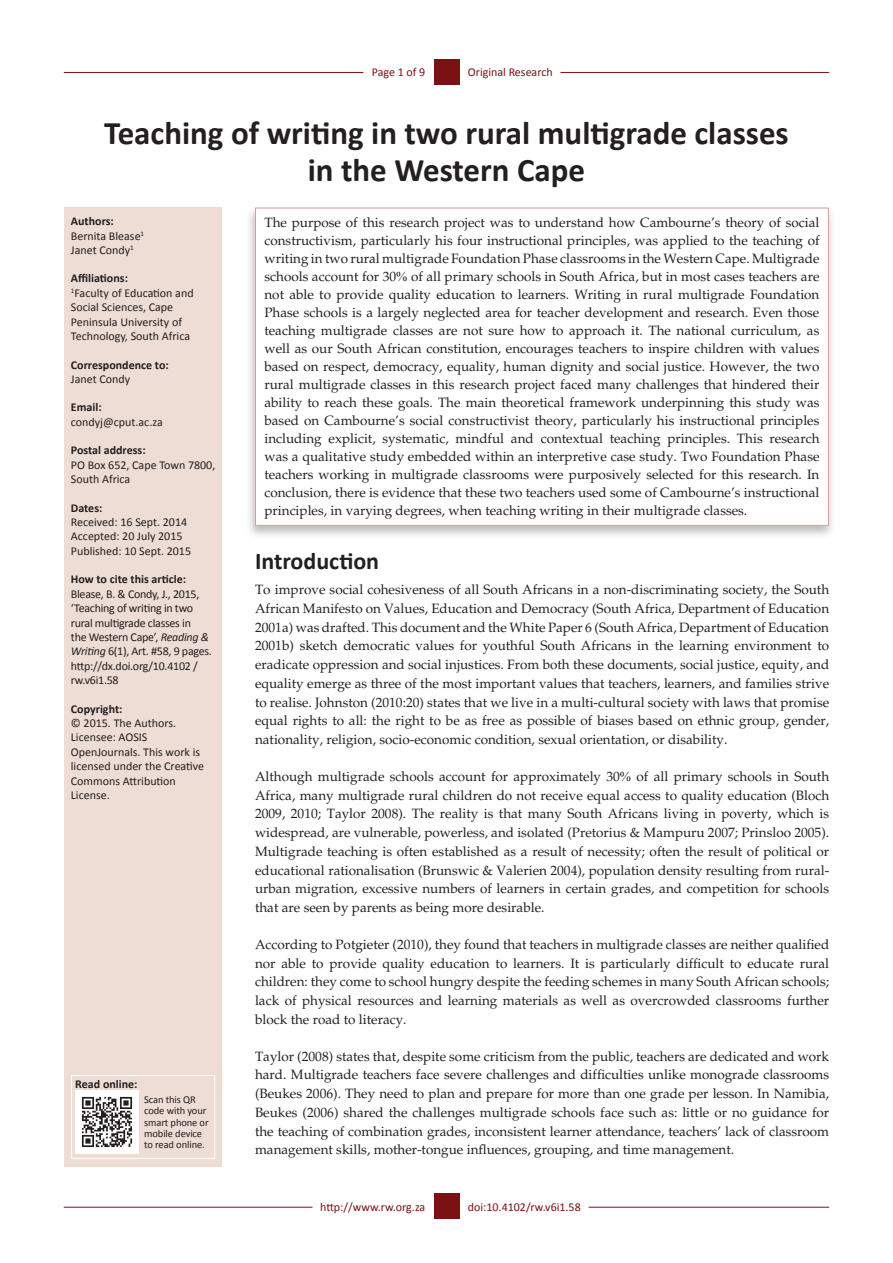
<style>
.page{position:relative;width:893px;height:1263px;background:#fff}
.page>*{position:absolute;margin:0;border:0;box-sizing:border-box;transform-origin:0 0}
.Article_Title{font:700 33px/37.5px "Calibri";color:#231f20;text-align:center}
._1{font:700 24px "Calibri";color:#231f20}
.Text{font:13.5px/18.8px "Palatino";color:#231f20;text-align:justify}
.Abstract_Text{font:13.5px/18px "Palatino";color:#231f20;text-align:justify}
.Text1{font:13.5px/18.8px "Palatino";color:#231f20;text-align:justify}
.Sidebar_text{font:12px/14.4px "Calibri";color:#231f20}
.Sidebar_text-2{font:12px/14.4px "Calibri";letter-spacing:-.02em;color:#231f20}
.Sidebar_head{font:700 12px "Calibri";color:#231f20}
.RRH_Bottom{font:12px "Calibri";color:#7a1113}
.LRH_Bottom{font:12px "Calibri";color:#7a1113}
.RRH{font:12px "Calibri";color:#7a1113}
.LRH{font:12px "Calibri";letter-spacing:-.005em;color:#7a1113}
.Sidebar_text-3{font:10.5px/11.2px "Calibri";letter-spacing:-.01em;color:#231f20}
.s1{font-family:"Times New Roman"}
.s2{font-style:italic}
</style>
<div class="page">
<hr style="left:64px;top:1207px;width:248px;height:1px;background:#7a1113">
<hr style="left:589px;top:1207px;width:240px;height:1px;background:#7a1113">
<div style="left:434px;top:1193px;width:25px;height:26px;background:#7a1113"></div>
<hr style="left:64px;top:72px;width:299px;height:1px;background:#7a1113">
<hr style="left:560px;top:72px;width:269px;height:1px;background:#7a1113">
<div style="left:434px;top:59px;width:25px;height:26px;background:#7a1113"></div>
<div style="left:65px;top:208px;width:157px;height:959px;background:#edddd5"></div>
<div style="left:246px;top:205px;width:590px;height:335px;background:#231f20;opacity:.3"></div>
<div style="left:255px;top:208px;width:573px;height:317px;background:#fff"></div>
<div style="left:71px;top:1075px;width:144px;height:84px;border:1px solid #fff"></div>
<img style="left:75px;top:1091px;width:63px;height:63px">
<p class="LRH" style="left:372px;top:65px;width:55px">Page 1 of 9</p>
<p class="RRH" style="left:468px;top:65px;width:86px">Original Research</p>
<p class="Article_Title" style="left:104px;top:113px;width:686px">Teaching of writing in two rural multigrade classes in the Western Cape</p>
<p class="Abstract_Text" style="left:264px;top:214px;width:557px">The purpose of this research project was to understand how Cambourne’s theory of social constructivism, particularly his four instructional principles, was applied to the teaching of writing in two rural multigrade Foundation Phase classrooms in the Western Cape. Multigrade schools account for 30<span class="s1">%</span> of all primary schools in South Africa, but in most cases teachers are not able to provide quality education to learners. Writing in rural multigrade Foundation Phase schools is a largely neglected area for teacher development and research. Even those teaching multigrade classes are not sure how to approach it. The national curriculum, as well as our South African constitution, encourages teachers to inspire children with values based on respect, democracy, equality, human dignity and social justice. However, the two rural multigrade classes in this research project faced many challenges that hindered their ability to reach these goals. The main theoretical framework underpinning this study was based on Cambourne’s social constructivist theory, particularly his instructional principles including explicit, systematic, mindful and contextual teaching principles. This research was a qualitative study embedded within an interpretive case study. Two Foundation Phase teachers working in multigrade classrooms were purposively selected for this research. In conclusion, there is evidence that these two teachers used some of Cambourne’s instructional principles, in varying degrees, when teaching writing in their multigrade classes.</p>
<p class="Sidebar_head" style="left:71px;top:214px;width:44px">Authors:</p>
<p class="Sidebar_text" style="left:71px;top:228px;width:75px">Bernita Blease<sup>1</sup></p>
<p class="Sidebar_text" style="left:71px;top:243px;width:64px">Janet Condy<sup>1</sup></p>
<p class="Sidebar_head" style="left:71px;top:271px;width:59px">Affiliations:</p>
<p class="Sidebar_text" style="left:71px;top:286px;width:124px"><sup>1</sup>Faculty of Education and<br>Social Sciences, Cape<br>Peninsula University of<br>Technology, South Africa</p>
<p class="Sidebar_head" style="left:71px;top:357px;width:99px">Correspondence to:</p>
<p class="Sidebar_text" style="left:71px;top:372px;width:61px">Janet Condy</p>
<p class="Sidebar_head" style="left:71px;top:400px;width:32px">Email:</p>
<p class="Sidebar_text" style="left:71px;top:415px;width:93px">condyj@cput.ac.za</p>
<p class="Sidebar_head" style="left:71px;top:443px;width:76px">Postal address:</p>
<p class="Sidebar_text" style="left:71px;top:458px;width:146px">PO Box 652, Cape Town 7800,<br>South Africa</p>
<p class="Sidebar_head" style="left:71px;top:500px;width:33px">Dates:</p>
<p class="Sidebar_text" style="left:71px;top:515px;width:118px">Received: 16 Sept. 2014</p>
<p class="Sidebar_text" style="left:71px;top:529px;width:113px">Accepted: 20 July 2015</p>
<p class="Sidebar_text" style="left:71px;top:544px;width:122px">Published: 10 Sept. 2015</p>
<p class="Sidebar_head" style="left:71px;top:572px;width:117px">How to cite this article:</p>
<p class="Sidebar_text-2" style="left:71px;top:587px;width:143px">Blease, B. &amp; Condy, J., 2015, ‘Teaching of writing in two rural multigrade classes in<br>the Western Cape’, <span class="s2">Reading &amp;<br>Writing</span> 6(1), Art. #58, 9 pages. http://dx.doi.org/10.4102 / rw.v6i1.58</p>
<p class="Sidebar_head" style="left:71px;top:701px;width:53px">Copyright:</p>
<p class="Sidebar_text" style="left:71px;top:716px;width:135px">© 2015. The Authors.<br>Licensee: AOSIS<br>OpenJournals. This work is licensed under the Creative<br>Commons Attribution<br>License.</p>
<p class="_1" style="left:255px;top:546px;width:126px">Introduction</p>
<p class="Text1" style="left:255px;top:580px;width:576px">To improve social cohesiveness of all South Africans in a non-discriminating society, the South African Manifesto on Values, Education and Democracy (South Africa, Department of Education 2001a) was drafted. This document and the White Paper 6 (South Africa, Department of Education 2001b) sketch democratic values for youthful South Africans in the learning environment to eradicate oppression and social injustices. From both these documents, social justice, equity, and equality emerge as three of the most important values that teachers, learners, and families strive to realise. Johnston (2010:20) states that we live in a multi-cultural society with laws that promise equal rights to all: the right to be as free as possible of biases based on ethnic group, gender, nationality, religion, socio-economic condition, sexual orientation, or disability.</p>
<p class="Text" style="left:255px;top:767px;width:576px">Although multigrade schools account for approximately 30<span class="s1">%</span> of all primary schools in South Africa, many multigrade rural children do not receive equal access to quality education (Bloch 2009, 2010; Taylor 2008). The reality is that many South Africans living in poverty, which is widespread, are vulnerable, powerless, and isolated (Pretorius &amp; Mampuru 2007; Prinsloo 2005).<br>Multigrade teaching is often established as a result of necessity; often the result of political or educational rationalisation (Brunswic &amp; Valerien 2004), population density resulting from rural&shy;urban migration, excessive numbers of learners in certain grades, and competition for schools that are seen by parents as being more desirable.</p>
<p class="Text" style="left:255px;top:935px;width:576px">According to Potgieter (2010), they found that teachers in multigrade classes are neither qualified nor able to provide quality education to learners. It is particularly difficult to educate rural children: they come to school hungry despite the feeding schemes in many South African schools; lack of physical resources and learning materials as well as overcrowded classrooms further block the road to literacy.</p>
<p class="Text" style="left:255px;top:1047px;width:576px">Taylor (2008) states that, despite some criticism from the public, teachers are dedicated and work hard. Multigrade teachers face severe challenges and difficulties unlike monograde classrooms (Beukes 2006). They need to plan and prepare for more than one grade per lesson. In Namibia, Beukes (2006) shared the challenges multigrade schools face such as: little or no guidance for the teaching of combination grades, inconsistent learner attendance, teachers’ lack of classroom management skills, mother-tongue influences, grouping, and time management.</p>
<p class="Sidebar_head" style="left:75px;top:1077px;width:64px">Read online:</p>
<p class="Sidebar_text-3" style="left:144px;top:1094px;width:66px">Scan this QR code with your smart phone or mobile device to read online.</p>
<p class="LRH_Bottom" style="left:320px;top:1199px;width:107px">http://www.rw.org.za</p>
<p class="RRH_Bottom" style="left:468px;top:1199px;width:114px">doi:10.4102/rw.v6i1.58</p>
</div>
